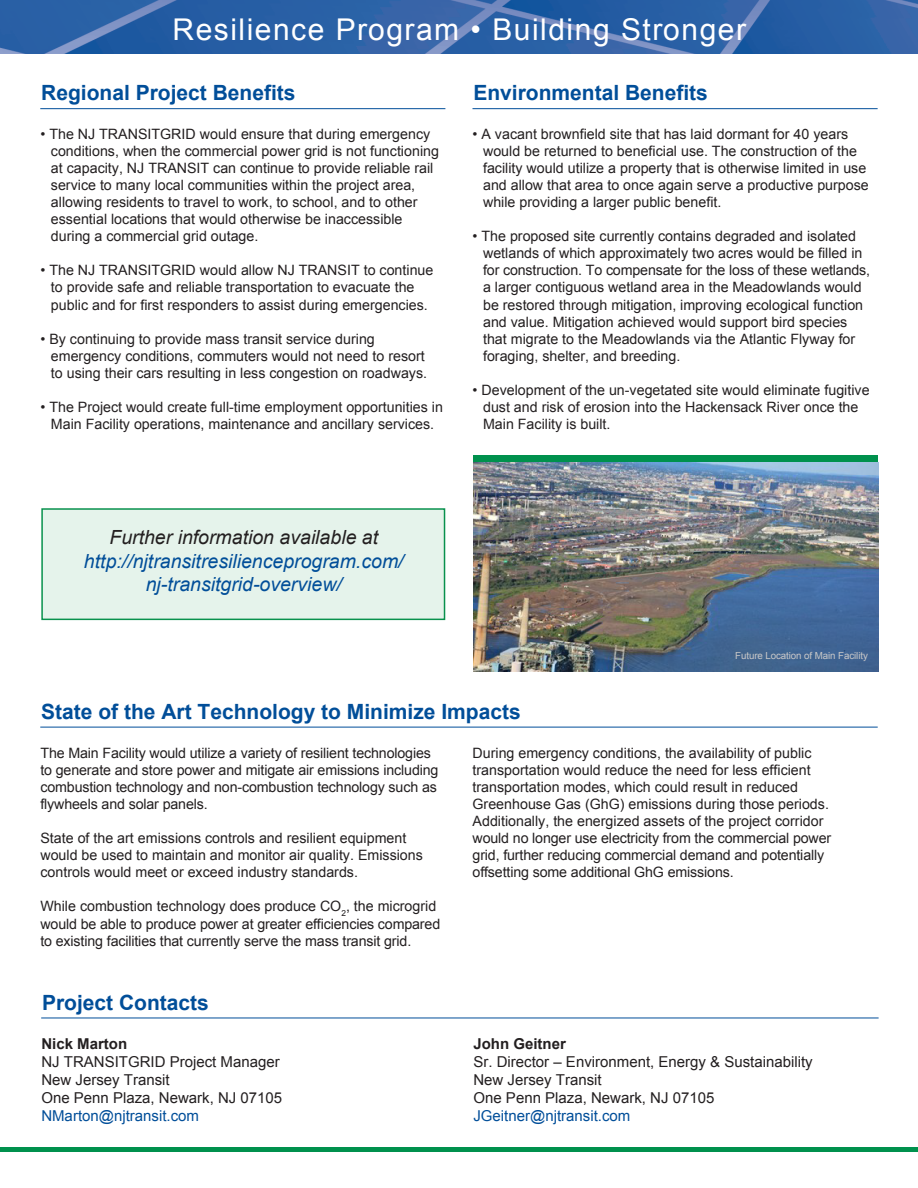
<style>
.page{position:relative;width:918px;height:1188px;background:#fff}
.page>*{position:absolute;margin:0;border:0;box-sizing:border-box;transform-origin:0 0}
.t1{font:30px "Arial";letter-spacing:.05em;color:#fff}
.t2{font:700 21px "Arial";color:#014e99}
.t3{font:italic 19.5px/23.4px "Arial";color:#014e99;text-align:center}
.t4{font:italic 19.5px "Arial";color:#231f20}
.t5{font:15px/18px "Arial";color:#231f20}
.t6{font:15px "Arial";color:#014e99}
.t7{font:700 15px "Arial";color:#231f20}
.t8{font:14.25px/17.1px "Arial";color:#231f20}
.t9{font:9.75px "Arial";letter-spacing:-.01em;color:#c9c8c8}
</style>
<div class="page">
<hr style="left:0;top:1147px;width:918px;height:4px;background:#00914d">
<hr style="left:40px;top:108px;width:405px;height:1px;background:#014e99">
<img style="left:0;top:0;width:918px;height:54px">
<hr style="left:473px;top:108px;width:405px;height:1px;background:#014e99">
<hr style="left:40px;top:727px;width:838px;height:1px;background:#014e99">
<hr style="left:41px;top:1018px;width:838px;height:1px;background:#014e99">
<img style="left:474px;top:462px;width:404px;height:209px">
<div style="left:41px;top:508px;width:404px;height:112px;background:#e5f3eb;border:2px solid #09914d"></div>
<div style="left:473px;top:455px;width:405px;height:7px;background:#00914d"></div>
<h1 class="t1" style="left:173px;top:10px;width:575px">Resilience Program • Building Stronger</h1>
<h2 class="t2" style="left:41px;top:79px;width:256px">Regional Project Benefits</h2>
<p class="t8" style="left:51px;top:125px;width:390px;text-indent:-11px">• The NJ TRANSITGRID would ensure that during emergency conditions, when the commercial power grid is not functioning at capacity, NJ TRANSIT can continue to provide reliable rail service to many local communities within the project area, allowing residents to travel to work, to school, and to other essential locations that would otherwise be inaccessible during a commercial grid outage.</p>
<p class="t8" style="left:40px;top:262px;width:395px;text-align:center">• The NJ TRANSITGRID would allow NJ TRANSIT to continue to provide safe and reliable transportation to evacuate the public and for first responders to assist during emergencies.</p>
<p class="t8" style="left:51px;top:330px;width:378px;text-indent:-11px">• By continuing to provide mass transit service during emergency conditions, commuters would not need to resort to using their cars resulting in less congestion on roadways.</p>
<p class="t8" style="left:40px;top:399px;width:404px;text-align:center">• The Project would create full-time employment opportunities in<br>Main Facility operations, maintenance and ancillary services.</p>
<h2 class="t2" style="left:473px;top:79px;width:236px">Environmental Benefits</h2>
<p class="t8" style="left:483px;top:125px;width:387px;text-indent:-11px">• A vacant brownfield site that has laid dormant for 40 years would be returned to beneficial use. The construction of the facility would utilize a property that is otherwise limited in use and allow that area to once again serve a productive purpose while providing a larger public benefit.</p>
<p class="t8" style="left:483px;top:228px;width:389px;text-indent:-11px">• The proposed site currently contains degraded and isolated wetlands of which approximately two acres would be filled in for construction. To compensate for the loss of these wetlands, a larger contiguous wetland area in the Meadowlands would be restored through mitigation, improving ecological function and value. Mitigation achieved would support bird species that migrate to the Meadowlands via the Atlantic Flyway for foraging, shelter, and breeding.</p>
<p class="t8" style="left:483px;top:382px;width:388px;text-indent:-11px">• Development of the un-vegetated site would eliminate fugitive dust and risk of erosion into the Hackensack River once the<br>Main Facility is built.</p>
<h3 class="t4" style="left:109px;top:525px;width:270px">Further information available at</h3>
<h3 class="t3" style="left:84px;top:550px;width:321px">http://njtransitresilienceprogram.com/ nj-transitgrid-overview/</h3>
<p class="t9" style="left:735px;top:649px;width:134px">Future Location of Main Facility</p>
<h2 class="t2" style="left:41px;top:698px;width:481px">State of the Art Technology to Minimize Impacts</h2>
<p class="t8" style="left:40px;top:744px;width:400px">The Main Facility would utilize a variety of resilient technologies to generate and store power and mitigate air emissions including combustion technology and non-combustion technology such as flywheels and solar panels.</p>
<p class="t8" style="left:40px;top:830px;width:384px">State of the art emissions controls and resilient equipment would be used to maintain and monitor air quality. Emissions controls would meet or exceed industry standards.</p>
<p class="t8" style="left:40px;top:898px;width:401px">While combustion technology does produce CO<sub>2</sub>, the microgrid would be able to produce power at greater efficiencies compared to existing facilities that currently serve the mass transit grid.</p>
<h2 class="t2" style="left:42px;top:989px;width:168px">Project Contacts</h2>
<p class="t7" style="left:41px;top:1034px;width:87px">Nick Marton</p>
<p class="t5" style="left:41px;top:1053px;width:242px">NJ TRANSITGRID Project Manager<br>New Jersey Transit<br>One Penn Plaza, Newark, NJ 07105</p>
<p class="t6" style="left:41px;top:1106px;width:159px">NMarton@njtransit.com</p>
<p class="t8" style="left:473px;top:744px;width:360px">During emergency conditions, the availability of public transportation would reduce the need for less efficient transportation modes, which could result in reduced Greenhouse Gas (GhG) emissions during those periods.<br>Additionally, the energized assets of the project corridor would no longer use electricity from the commercial power grid, further reducing commercial demand and potentially offsetting some additional GhG emissions.</p>
<p class="t7" style="left:473px;top:1034px;width:94px">John Geitner</p>
<p class="t5" style="left:473px;top:1053px;width:341px">Sr. Director – Environment, Energy &amp; Sustainability<br>New Jersey Transit<br>One Penn Plaza, Newark, NJ 07105</p>
<p class="t6" style="left:473px;top:1106px;width:158px">JGeitner@njtransit.com</p>
</div>
